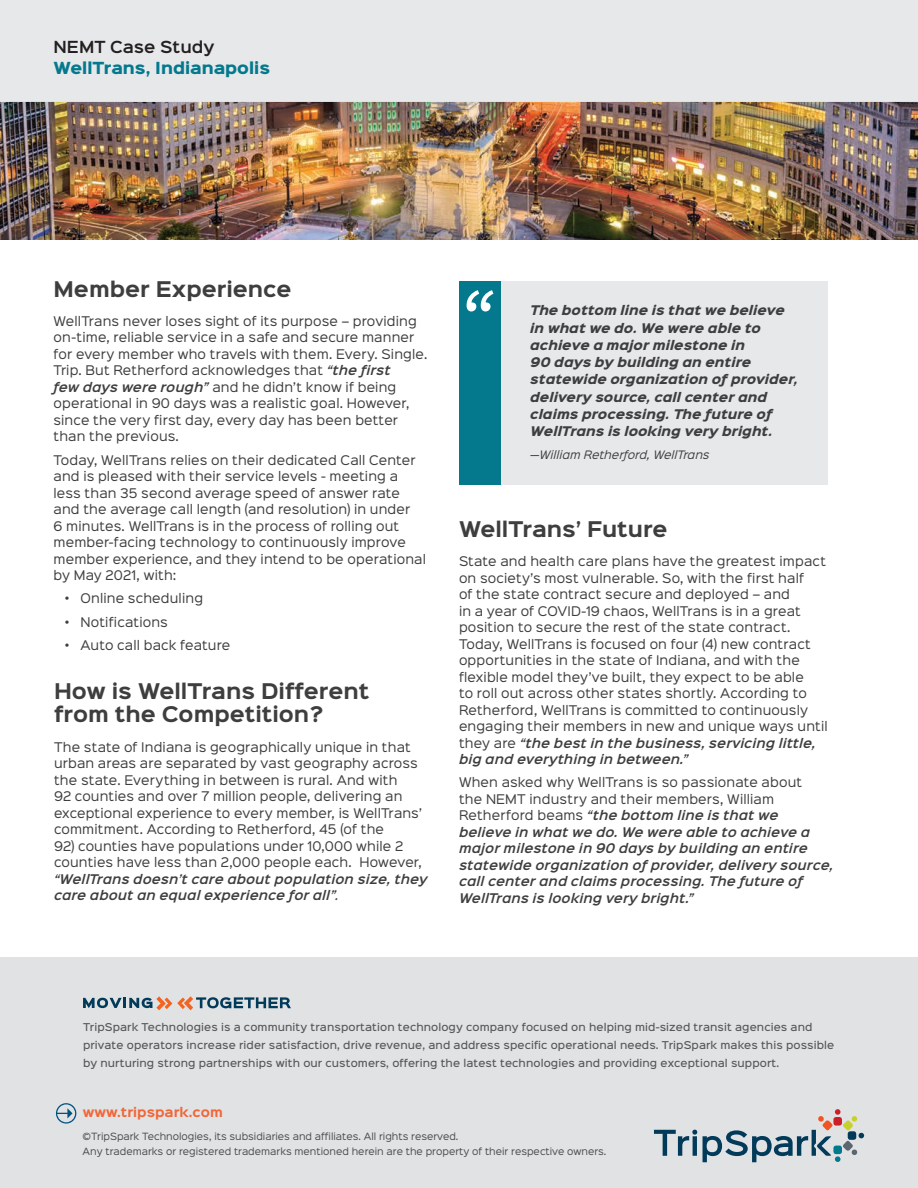
<style>
.page{position:relative;width:918px;height:1188px;background:#fff}
.page>*{position:absolute;margin:0;border:0;box-sizing:border-box;transform-origin:0 0}
.t1{font:italic 600 73.5px "Source Sans Pro";color:#fff}
.t2{font:700 19.5px/23.4px "Sinkin Sans 700";color:#3e3e3f}
.t3{font:900 15px "Sinkin Sans 800";color:#04798d}
.t4{font:600 15px "Sinkin Sans 600";color:#231f20}
.t5{font:12px/16.5px "Sinkin Sans 400";letter-spacing:.015em;color:#3e3e3f}
.t6{font:italic 600 12px/16.5px "Sinkin Sans 600";letter-spacing:.01em;color:#3e3e3f}
.t7{font:italic 900 12px/17.2px "Sinkin Sans 800";letter-spacing:.01em;color:#3e3e3f}
.t8{font:700 12px "Sinkin Sans 700";color:#f26638}
.t9{font:italic 10.5px "Sinkin Sans 400";letter-spacing:.01em;color:#3e3e3f}
.t10{font:500 9.75px/18px "Sinkin Sans 500";letter-spacing:.01em;color:#57585a}
.t11{font:9px/15px "Sinkin Sans 400";color:#4b4c4d}
.s1{font-family:"Sinkin Sans 600";font-weight:600;font-style:italic}
.s2{font-family:"Sinkin Sans 400";font-weight:400}
.s3{font-family:"Sinkin Sans 400";font-weight:400;font-style:normal}
</style>
<div class="page">
<div style="left:460px;top:281px;width:368px;height:203px;background:#e6e7e9"></div>
<div style="left:459px;top:281px;width:41px;height:203px;background:#04798d"></div>
<img style="left:0;top:102px;width:918px;height:138px">
<div style="left:0;top:0;width:918px;height:102px;background:#e6e7e9"></div>
<div style="left:0;top:958px;width:918px;height:230px;background:#e0e2e4"></div>
<svg style="left:56px;top:1103px;width:20px;height:21px"></svg>
<svg style="left:83px;top:996px;width:208px;height:14px"></svg>
<svg style="left:654px;top:1130px;width:43px;height:26px"></svg>
<svg style="left:703px;top:1109px;width:161px;height:53px"></svg>
<p class="t4" style="left:54px;top:34px;width:163px">NEMT Case Study</p>
<p class="t3" style="left:54px;top:60px;width:218px">WellTrans, Indianapolis</p>
<h2 class="t2" style="left:54px;top:278px;width:239px">Member Experience</h2>
<p class="t5" style="left:54px;top:312px;width:365px">WellTrans never loses sight of its purpose – providing on-time, reliable service in a safe and secure manner</p>
<p class="t5" style="left:54px;top:345px;width:375px">for every member who travels with them. Every. Single.<br>Trip. But Retherford acknowledges that <span class="s1">“the first<br>few days were rough”</span> and he didn’t know if being operational in 90 days was a realistic goal. However, since the very first day, every day has been better than the previous.</p>
<p class="t5" style="left:54px;top:451px;width:374px">Today, WellTrans relies on their dedicated Call Center and is pleased with their service levels - meeting a less than 35 second average speed of answer rate and the average call length (and resolution) in under<br>6 minutes. WellTrans is in the process of rolling out member-facing technology to continuously improve member experience, and they intend to be operational by May 2021, with:</p>
<p class="t5" style="left:66px;top:589px;width:139px">• Online scheduling</p>
<p class="t5" style="left:66px;top:613px;width:104px">• Notifications</p>
<p class="t5" style="left:66px;top:636px;width:166px">• Auto call back feature</p>
<h2 class="t2" style="left:54px;top:680px;width:317px">How is WellTrans Different from the Competition?</h2>
<p class="t5" style="left:54px;top:738px;width:369px">The state of Indiana is geographically unique in that urban areas are separated by vast geography across the state. Everything in between is rural. And with<br>92 counties and over 7 million people, delivering an exceptional experience to every member, is WellTrans’ commitment. According to Retherford, 45 (of the</p>
<p class="t5" style="left:54px;top:837px;width:369px">92) counties have populations under 10,000 while 2 counties have less than 2,000 people each. However,</p>
<p class="t6" style="left:54px;top:870px;width:375px">“WellTrans doesn’t care about population size, they care about an equal experience for all”<span class="s2">.</span></p>
<h1 class="t1" style="left:459px;top:270px;width:35px">“</h1>
<p class="t7" style="left:530px;top:303px;width:269px">The bottom line is that we believe in what we do. We were able to achieve a major milestone in<br>90 days by building an entire statewide organization of provider, delivery source, call center and claims processing. The future of<br>WellTrans is looking very bright.</p>
<p class="t9" style="left:530px;top:446px;width:181px">—William Retherford, WellTrans</p>
<h2 class="t2" style="left:459px;top:518px;width:210px">WellTrans’ Future</h2>
<p class="t5" style="left:459px;top:552px;width:370px">State and health care plans have the greatest impact on society’s most vulnerable. So, with the first half<br>of the state contract secure and deployed – and<br>in a year of COVID-19 chaos, WellTrans is in a great position to secure the rest of the state contract.<br>Today, WellTrans is focused on four (4) new contract opportunities in the state of Indiana, and with the flexible model they’ve built, they expect to be able<br>to roll out across other states shortly. According to Retherford, WellTrans is committed to continuously engaging their members in new and unique ways until</p>
<p class="t6" style="left:459px;top:733px;width:358px"><span class="s3">they are</span> “the best in the business, servicing little, big and everything in between.”</p>
<p class="t5" style="left:459px;top:773px;width:345px">When asked why WellTrans is so passionate about the NEMT industry and their members, William</p>
<p class="t6" style="left:459px;top:806px;width:376px"><span class="s3">Retherford beams</span> “the bottom line is that we believe in what we do. We were able to achieve a major milestone in 90 days by building an entire statewide organization of provider, delivery source, call center and claims processing. The future of WellTrans is looking very bright.”</p>
<p class="t10" style="left:83px;top:1018px;width:753px">TripSpark Technologies is a community transportation technology company focused on helping mid-sized transit agencies and private operators increase rider satisfaction, drive revenue, and address specific operational needs. TripSpark makes this possible by nurturing strong partnerships with our customers, offering the latest technologies and providing exceptional support.</p>
<p class="t8" style="left:83px;top:1106px;width:141px">www.tripspark.com</p>
<p class="t11" style="left:83px;top:1129px;width:525px">©TripSpark Technologies, its subsidiaries and affiliates. All rights reserved.<br>Any trademarks or registered trademarks mentioned herein are the property of their respective owners.</p>
</div>
